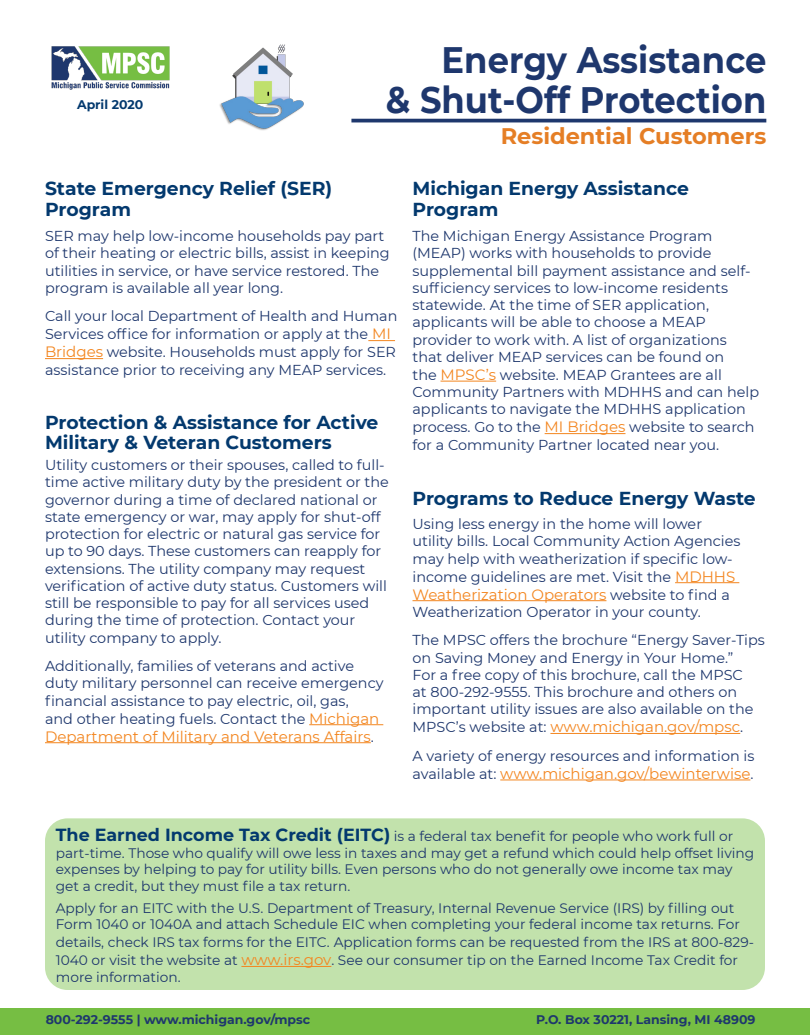
<style>
.page{position:relative;width:810px;height:1035px;background:#fff}
.page>*{position:absolute;margin:0;border:0;box-sizing:border-box;transform-origin:0 0}
.t1{font:700 36.75px/40px "Montserrat";color:#1e376d;text-align:right;scale:.92 1}
.t2{font:700 22.5px "Montserrat";color:#e57e25}
.t3{font:700 18.75px/21.2px "Montserrat";color:#03396e}
.t4{font:15px "Montserrat";color:#f38620}
.t5{font:14.38px/17.2px "Montserrat";color:#1e376d}
.t6{font:13.75px/16.5px "Montserrat";color:#1e376d}
.t7{font:700 12.5px "Montserrat";color:#1e376d}
.t8{font:700 12.5px "Montserrat";color:#03396e}
.s1{font-size:15px;color:#f38620}
.s2{font-size:14.38px;color:#1e376d}
.s3{font-weight:700;font-size:17.5px;color:#03396e}
</style>
<div class="page">
<div style="left:0;top:1008px;width:810px;height:27px;background:#76be43"></div>
<img style="left:51px;top:46px;width:119px;height:44px">
<hr style="left:351px;top:119px;width:415px;height:3px;background:#1e376d">
<img style="left:219px;top:44px;width:85px;height:87px">
<svg style="left:368px;top:340px;width:27px;height:1px"></svg>
<hr style="left:45px;top:358px;width:58px;height:1px;background:#f38620">
<hr style="left:441px;top:381px;width:55px;height:1px;background:#f38620">
<hr style="left:545px;top:433px;width:81px;height:1px;background:#f38620">
<hr style="left:675px;top:582px;width:64px;height:1px;background:#f38620">
<hr style="left:412px;top:600px;width:194px;height:1px;background:#f38620">
<hr style="left:550px;top:733px;width:190px;height:1px;background:#f38620">
<hr style="left:500px;top:780px;width:250px;height:1px;background:#f38620">
<hr style="left:309px;top:724px;width:74px;height:1px;background:#f38620">
<hr style="left:45px;top:742px;width:326px;height:1px;background:#f38620">
<div style="left:45px;top:818px;width:720px;height:172px;background:#c2e2ac;border-radius:22px"></div>
<hr style="left:241px;top:966px;width:90px;height:1px;background:#f38620">
<p class="t8" style="left:77px;top:96px;width:68px">April 2020</p>
<h1 class="t1" style="left:386px;top:38px;width:415px">Energy Assistance<br>&amp; Shut-Off Protection</h1>
<h2 class="t2" style="left:501px;top:120px;width:267px">Residential Customers</h2>
<p class="t3" style="left:45px;top:177px;width:289px">State Emergency Relief (SER)<br>Program</p>
<p class="t5" style="left:45px;top:227px;width:346px">SER may help low-income households pay part of their heating or electric bills, assist in keeping utilities in service, or have service restored. The program is available all year long.</p>
<p class="t5" style="left:45px;top:307px;width:354px;line-height:17.8px">Call your local Department of Health and Human Services office for information or apply at the <span class="s1">MI Bridges</span> website. Households must apply for SER assistance prior to receiving any MEAP services.</p>
<p class="t3" style="left:45px;top:412px;width:335px;line-height:20px">Protection &amp; Assistance for Active<br>Military &amp; Veteran Customers</p>
<p class="t5" style="left:45px;top:456px;width:345px">Utility customers or their spouses, called to full&shy;time active military duty by the president or the governor during a time of declared national or state emergency or war, may apply for shut-off protection for electric or natural gas service for up to 90 days. These customers can reapply for extensions. The utility company may request verification of active duty status. Customers will still be responsible to pay for all services used during the time of protection. Contact your utility company to apply.</p>
<p class="t5" style="left:45px;top:657px;width:340px">Additionally, families of veterans and active duty military personnel can receive emergency financial assistance to pay electric, oil, gas,<br>and other heating fuels. Contact the <span class="s1">Michigan</span></p>
<p class="t4" style="left:45px;top:726px;width:330px">Department of Military and Veterans Affairs<span class="s2">.</span></p>
<p class="t3" style="left:412px;top:177px;width:278px">Michigan Energy Assistance<br>Program</p>
<p class="t5" style="left:412px;top:227px;width:348px">The Michigan Energy Assistance Program (MEAP) works with households to provide supplemental bill payment assistance and self&shy;sufficiency services to low-income residents statewide. At the time of SER application, applicants will be able to choose a MEAP provider to work with. A list of organizations that deliver MEAP services can be found on<br>the <span class="s1">MPSC’s</span> website. MEAP Grantees are all Community Partners with MDHHS and can help applicants to navigate the MDHHS application process. Go to the <span class="s1">MI Bridges</span> website to search for a Community Partner located near you.</p>
<p class="t3" style="left:412px;top:487px;width:345px">Programs to Reduce Energy Waste</p>
<p class="t5" style="left:412px;top:515px;width:330px">Using less energy in the home will lower utility bills. Local Community Action Agencies may help with weatherization if specific low&shy;income guidelines are met. Visit the <span class="s1">MDHHS</span></p>
<p class="t4" style="left:412px;top:584px;width:319px">Weatherization Operators <span class="s2">website to find a</span></p>
<p class="t5" style="left:412px;top:603px;width:290px">Weatherization Operator in your county.</p>
<p class="t5" style="left:412px;top:631px;width:354px">The MPSC offers the brochure “Energy Saver-Tips on Saving Money and Energy in Your Home.”<br>For a free copy of this brochure, call the MPSC<br>at 800-292-9555. This brochure and others on important utility issues are also available on the</p>
<p class="t4" style="left:412px;top:717px;width:332px"><span class="s2">MPSC’s website at:</span> www.michigan.gov/mpsc<span class="s2">.</span></p>
<p class="t5" style="left:412px;top:747px;width:343px">A variety of energy resources and information is</p>
<p class="t4" style="left:412px;top:763px;width:342px"><span class="s2">available at:</span> www.michigan.gov/bewinterwise<span class="s2">.</span></p>
<p class="t6" style="left:56px;top:828px;width:700px"><span class="s3">The Earned Income Tax Credit (EITC)</span> is a federal tax benefit for people who work full or part-time. Those who qualify will owe less in taxes and may get a refund which could help offset living expenses by helping to pay for utility bills. Even persons who do not generally owe income tax may get a credit, but they must file a tax return.</p>
<p class="t6" style="left:56px;top:899px;width:686px">Apply for an EITC with the U.S. Department of Treasury, Internal Revenue Service (IRS) by filling out<br>Form 1040 or 1040A and attach Schedule EIC when completing your federal income tax returns. For</p>
<p class="t6" style="left:56px;top:933px;width:700px;line-height:18px">details, check IRS tax forms for the EITC. Application forms can be requested from the IRS at 800-829-<br>1040 or visit the website at <span class="s1">www.irs.gov</span>. See our consumer tip on the Earned Income Tax Credit for</p>
<p class="t6" style="left:56px;top:968px;width:126px">more information.</p>
<p class="t7" style="left:46px;top:1011px;width:266px">800-292-9555 | www.michigan.gov/mpsc</p>
<p class="t7" style="left:536px;top:1011px;width:221px">P.O. Box 30221, Lansing, MI 48909</p>
</div>
